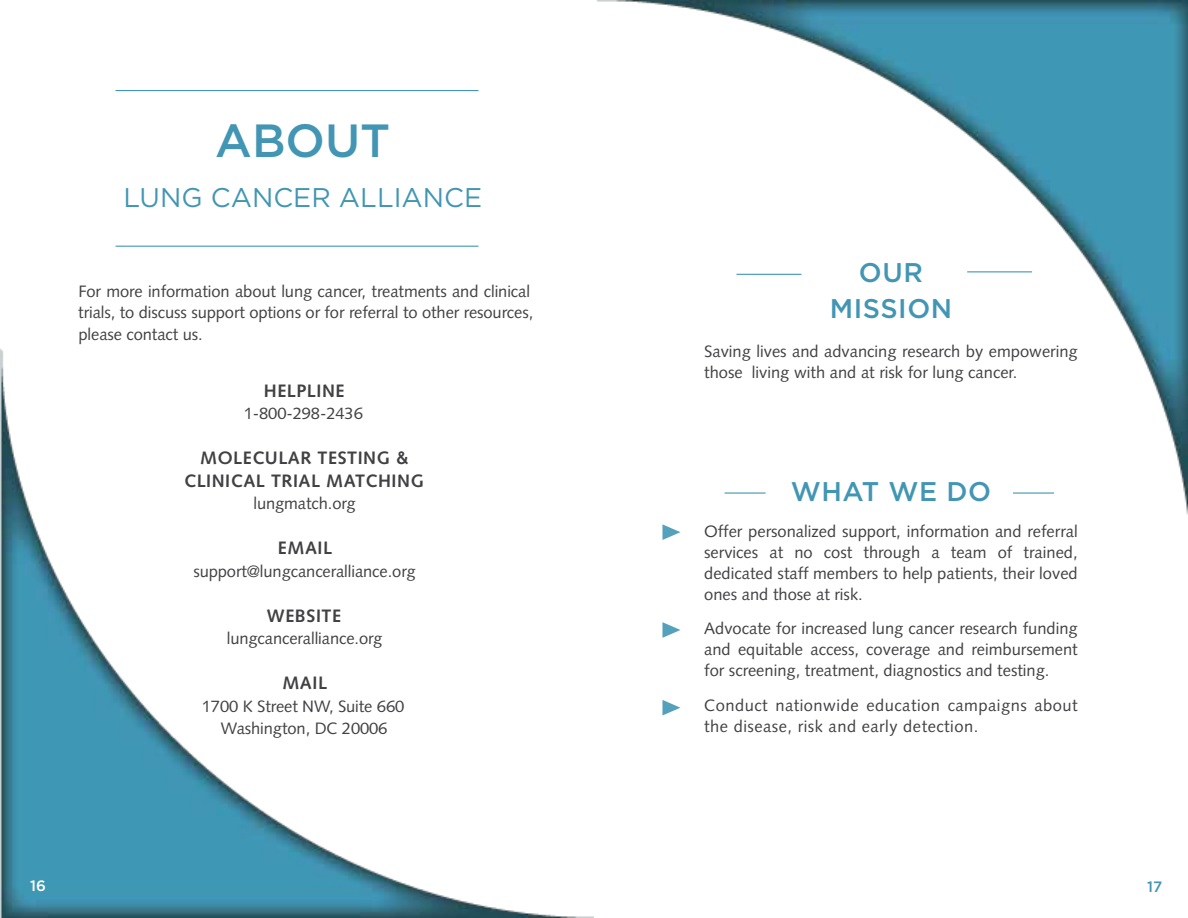
<style>
.page{position:relative;width:1188px;height:918px;background:#fff}
.page>*{position:absolute;margin:0;border:0;box-sizing:border-box;transform-origin:0 0}
.t1{font:500 46.5px "Gotham";color:#4296b4}
.t2{font:27px "Gotham";color:#4296b4}
.t3{font:500 27px "Gotham";color:#4296b4}
.t4{font:700 18px/22.5px "Syntax LT Std";letter-spacing:.03em;color:#414042}
.t5{font:16.5px/21px "Syntax LT Std";letter-spacing:-.005em;color:#414042}
.t6{font:16.5px/21px "Syntax LT Std";letter-spacing:.03em;color:#414042}
.t7{font:500 15px "Gotham";color:#fff}
.t8{font:500 15px "Gotham";color:#4296b4}
</style>
<div class="page">
<img style="left:0;top:0;width:1188px;height:918px">
<hr style="left:116px;top:246px;width:362px;height:1px;background:#4296b4">
<hr style="left:116px;top:90px;width:362px;height:1px;background:#4296b4">
<hr style="left:737px;top:274px;width:64px;height:1px;background:#4296b4">
<hr style="left:967px;top:271px;width:65px;height:1px;background:#4296b4">
<hr style="left:725px;top:492px;width:41px;height:2px;background:#4296b4">
<hr style="left:1013px;top:492px;width:41px;height:2px;background:#4296b4">
<svg style="left:662px;top:700px;width:18px;height:15px"></svg>
<svg style="left:662px;top:622px;width:18px;height:16px"></svg>
<svg style="left:662px;top:524px;width:18px;height:16px"></svg>
<h1 class="t1" style="left:215px;top:110px;width:36px">ABOUT</h1>
<h2 class="t2" style="left:123px;top:180px;width:360px">LUNG CANCER aLLIANCE</h2>
<p class="t5" style="left:78px;top:281px;width:456px">For more information about lung cancer, treatments and clinical trials, to discuss support options or for referral to other resources,</p>
<p class="t5" style="left:79px;top:324px;width:126px">please contact us.</p>
<p class="t4" style="left:264px;top:379px;width:80px">HELPLINE</p>
<p class="t5" style="left:244px;top:403px;width:121px">1-800-298-2436</p>
<p class="t4" style="left:184px;top:447px;width:226px;text-indent:16px">MOLECULAR TESTIN G &amp;<br>CLINI CAL TRIAL MATCHIN</p>
<p class="t4" style="left:411px;top:469px;width:14px">G</p>
<p class="t5" style="left:253px;top:493px;width:104px">lungmatch.org</p>
<p class="t4" style="left:278px;top:537px;width:14px">EMA</p>
<p class="t4" style="left:318px;top:537px;width:14px">IL</p>
<p class="t5" style="left:193px;top:561px;width:224px">support@lungcanceralliance.org</p>
<p class="t4" style="left:267px;top:604px;width:74px">WEBSITE</p>
<p class="t5" style="left:227px;top:628px;width:157px">lungcanceralliance.org</p>
<p class="t4" style="left:282px;top:672px;width:44px">MAIL</p>
<p class="t5" style="left:202px;top:695px;width:204px;line-height:22.5px;text-align:center">1700 K Street NW, Suite 660<br>Washington, DC 20006</p>
<h2 class="t3" style="left:859px;top:254px;width:22px">OUR</h2>
<h2 class="t3" style="left:830px;top:290px;width:18px">MISSION</h2>
<p class="t5" style="left:704px;top:341px;width:375px">Saving lives and advancing research by empowering those living with and at risk for lung cancer.</p>
<h2 class="t3" style="left:791px;top:473px;width:50px">WHAT</h2>
<h2 class="t3" style="left:889px;top:473px;width:80px">WE DO</h2>
<p class="t5" style="left:704px;top:521px;width:375px;text-align:justify">Offer personalized support, information and referral services at no cost through a team of trained, dedicated staff members to help patients, their loved ones and those at risk.</p>
<p class="t5" style="left:704px;top:618px;width:375px;text-align:justify">Advocate for increased lung cancer research funding and equitable access, coverage and reimbursement for screening, treatment, diagnostics and testing.</p>
<p class="t6" style="left:704px;top:695px;width:375px">Conduct nationwide education campaigns about the disease, risk and early detection.</p>
<p class="t7" style="left:30px;top:876px;width:17px">16</p>
<p class="t8" style="left:1147px;top:877px;width:17px">17</p>
</div>
